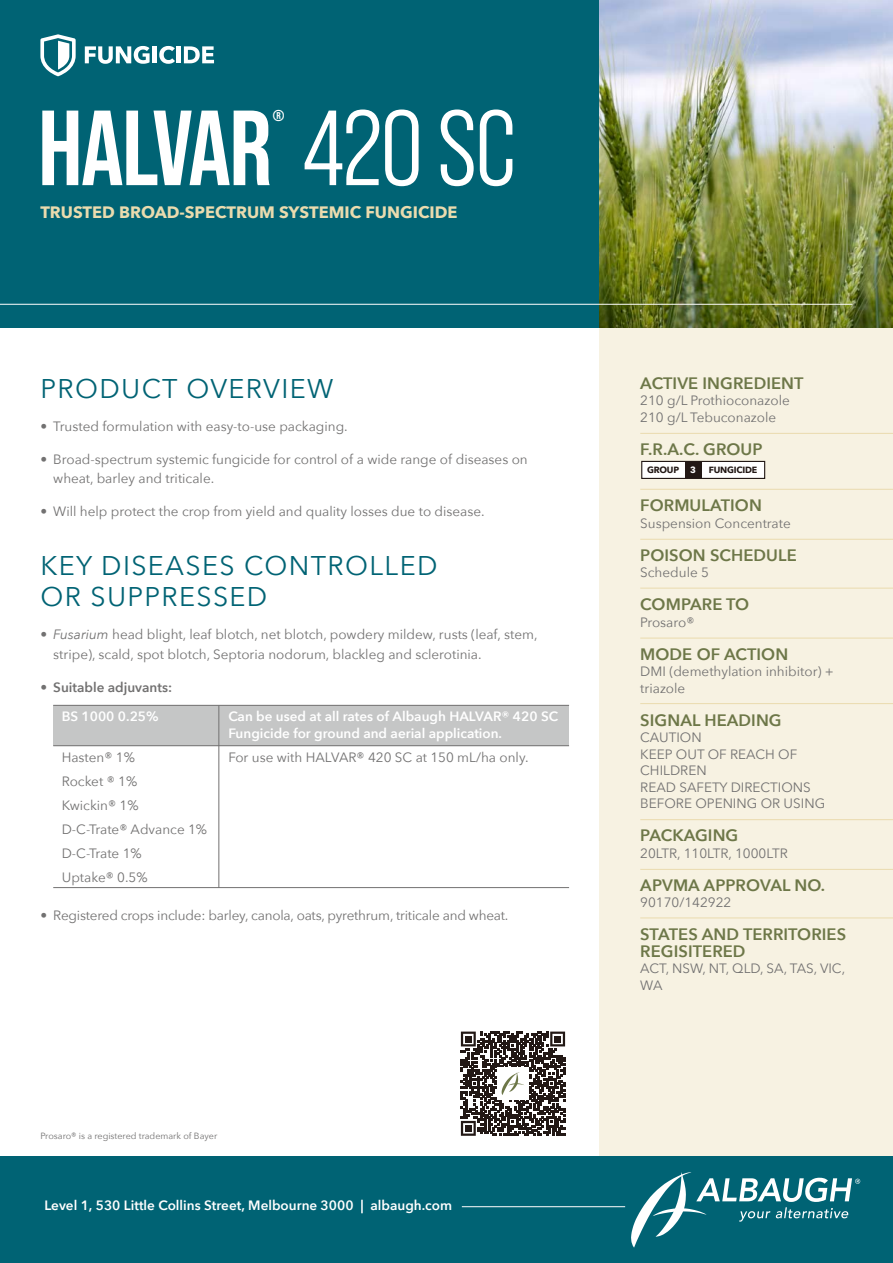
<style>
.page{position:relative;width:893px;height:1263px;background:#fff}
.page>*{position:absolute;margin:0;border:0;box-sizing:border-box;transform-origin:0 0}
.t1{font:700 106.5px "Bebas Neue Pro";letter-spacing:-.015em;color:#fff}
.t2{font:27px/31.5px "Avenir Next";letter-spacing:.05em;color:#006374}
.t3{font:600 16.5px/16.5px "Avenir Next";letter-spacing:.005em;color:#6d7748}
.t4{font:700 16.5px "Avenir Next";color:#eadbae}
.t5{font:700 15.75px "Bebas Neue Pro";color:#fff}
.t6{font:13.5px/16.5px "Avenir Next";color:#727171}
.t7{font:600 13.5px/16.5px "Avenir Next";color:#fff}
.t8{font:600 13.5px "Avenir Next";color:#727171}
.t9{font:9px "Avenir Next";color:#727171}
.t10{font:700 9px "Avenir Next";letter-spacing:-.025em;color:#221815}
.s1{font-family:"Bebas Neue Pro Middle";font-weight:400}
.s2{font-style:italic}
.s3{font-weight:400}
.s4{color:#fff}
</style>
<div class="page">
<div style="left:0;top:0;width:893px;height:327px;background:#006374"></div>
<div style="left:600px;top:0;width:293px;height:1263px;background:#f7f2e2"></div>
<img style="left:600px;top:0;width:293px;height:327px">
<svg style="left:85px;top:46px;width:65px;height:18px"></svg>
<hr style="left:153px;top:46px;width:4px;height:17px;background:#fff">
<svg style="left:159px;top:46px;width:16px;height:18px"></svg>
<hr style="left:177px;top:46px;width:4px;height:17px;background:#fff">
<svg style="left:184px;top:46px;width:30px;height:17px"></svg>
<svg style="left:40px;top:34px;width:36px;height:42px"></svg>
<div style="left:0;top:1157px;width:893px;height:106px;background:#006374"></div>
<svg style="left:631px;top:1172px;width:229px;height:76px"></svg>
<hr style="left:462px;top:1206px;width:163px;height:1px;background:#fff">
<hr style="left:0;top:304px;width:852px;height:1px;background:#fff">
<svg style="left:361px;top:1200px;width:2px;height:13px"></svg>
<hr style="left:640px;top:433px;width:253px;height:1px;background:#eadbae">
<hr style="left:640px;top:489px;width:253px;height:1px;background:#eadbae">
<hr style="left:640px;top:539px;width:253px;height:1px;background:#eadbae">
<hr style="left:640px;top:588px;width:253px;height:1px;background:#eadbae">
<hr style="left:640px;top:638px;width:253px;height:1px;background:#eadbae">
<hr style="left:640px;top:703px;width:253px;height:1px;background:#eadbae">
<hr style="left:640px;top:819px;width:253px;height:1px;background:#eadbae">
<hr style="left:640px;top:869px;width:253px;height:1px;background:#eadbae">
<hr style="left:640px;top:917px;width:253px;height:1px;background:#eadbae">
<div style="left:641px;top:461px;width:124px;height:18px;background:#fff;border:1px solid #221815"></div>
<div style="left:684px;top:461px;width:17px;height:17px;background:#221815"></div>
<div style="left:53px;top:705px;width:516px;height:41px;background:#c5c6c6"></div>
<hr style="left:53px;top:705px;width:516px;height:1px;background:#727171">
<hr style="left:53px;top:745px;width:516px;height:1px;background:#727171">
<hr style="left:53px;top:887px;width:516px;height:1px;background:#727171">
<hr style="left:218px;top:705px;width:1px;height:183px;background:#727171">
<svg style="left:461px;top:1031px;width:104px;height:105px"></svg>
<h1 class="t1" style="left:38px;top:87px;width:479px">HALVAR <span class="s1">420 SC</span></h1>
<p class="t5" style="left:273px;top:107px;width:13px">®</p>
<p class="t4" style="left:40px;top:198px;width:419px">TRUSTED BROAD-SPECTRUM SYSTEMIC FUNGICIDE</p>
<h2 class="t2" style="left:41px;top:371px;width:294px">PRODUCT OVERVIEW</h2>
<p class="t6" style="left:41px;top:417px;width:309px">• Trusted formulation with easy-to-use packaging.</p>
<p class="t6" style="left:53px;top:449px;width:476px;line-height:19.5px;text-indent:-13px">• Broad-spectrum systemic fungicide for control of a wide range of diseases on wheat, barley and triticale.</p>
<p class="t6" style="left:41px;top:503px;width:446px">• Will help protect the crop from yield and quality losses due to disease.</p>
<h2 class="t2" style="left:41px;top:548px;width:398px">KEY DISEASES CONTROLLED<br>OR SUPPRESSED</h2>
<p class="t6" style="left:53px;top:624px;width:486px;line-height:19.5px;text-indent:-13px">• <span class="s2">Fusarium</span> head blight, leaf blotch, net blotch, powdery mildew, rusts (leaf, stem, stripe), scald, spot blotch, Septoria nodorum, blackleg and sclerotinia.</p>
<p class="t8" style="left:41px;top:675px;width:133px"><span class="s3">•</span> Suitable adjuvants:</p>
<p class="t7" style="left:62px;top:708px;width:98px">BS 1000 0.25%</p>
<p class="t7" style="left:228px;top:708px;width:331px">Can be used at all rates of Albaugh HALVAR® 420 SC<br>Fungicide for ground and aerial application.</p>
<p class="t6" style="left:62px;top:748px;width:75px">Hasten® 1%</p>
<p class="t6" style="left:228px;top:748px;width:302px">For use with HALVAR® 420 SC at 150 mL/ha only.</p>
<p class="t6" style="left:62px;top:768px;width:147px;line-height:24px">Rocket ® 1%<br>Kwickin® 1%<br>D-C-Trate® Advance 1%<br>D-C-Trate 1%<br>Uptake® 0.5%</p>
<p class="t6" style="left:41px;top:906px;width:469px">• Registered crops include: barley, canola, oats, pyrethrum, triticale and wheat.</p>
<p class="t9" style="left:41px;top:1129px;width:178px">Prosaro® is a registered trademark of Bayer</p>
<p class="t7" style="left:44px;top:1197px;width:311px">Level 1, 530 Little Collins Street, Melbourne 3000</p>
<p class="t7" style="left:370px;top:1197px;width:83px">albaugh.com</p>
<p class="t3" style="left:640px;top:374px;width:165px">ACTIVE INGREDIENT</p>
<p class="t6" style="left:640px;top:392px;width:151px">210 g/L Prothioconazole<br>210 g/L Tebuconazole</p>
<p class="t3" style="left:640px;top:440px;width:124px">F.R.A.C. GROUP</p>
<p class="t10" style="left:647px;top:462px;width:50px">GROUP <span class="s4">3</span></p>
<p class="t10" style="left:709px;top:462px;width:50px">FUNGICIDE</p>
<p class="t3" style="left:640px;top:497px;width:123px">FORMULATION</p>
<p class="t6" style="left:640px;top:514px;width:152px">Suspension Concentrate</p>
<p class="t3" style="left:640px;top:546px;width:158px">POISON SCHEDULE</p>
<p class="t6" style="left:640px;top:564px;width:70px">Schedule 5</p>
<p class="t3" style="left:640px;top:596px;width:110px">COMPARE TO</p>
<p class="t6" style="left:640px;top:613px;width:56px">Prosaro®</p>
<p class="t3" style="left:640px;top:645px;width:149px">MODE OF ACTION</p>
<p class="t6" style="left:640px;top:663px;width:195px">DMI (demethylation inhibitor) + triazole</p>
<p class="t3" style="left:640px;top:711px;width:143px">SIGNAL HEADING</p>
<p class="t6" style="left:640px;top:729px;width:186px">CAUTION<br>KEEP OUT OF REACH OF<br>CHILDREN<br>READ SAFETY DIRECTIONS<br>BEFORE OPENING OR USING</p>
<p class="t3" style="left:640px;top:827px;width:100px">PACKAGING</p>
<p class="t6" style="left:640px;top:844px;width:149px">20LTR, 110LTR, 1000LTR</p>
<p class="t3" style="left:640px;top:876px;width:186px">APVMA APPROVAL NO.</p>
<p class="t6" style="left:640px;top:894px;width:93px">90170/142922</p>
<p class="t3" style="left:640px;top:926px;width:207px">STATES AND TERRITORIES<br>REGISITERED</p>
<p class="t6" style="left:640px;top:960px;width:206px">ACT, NSW, NT, QLD, SA, TAS, VIC,<br>WA</p>
</div>
